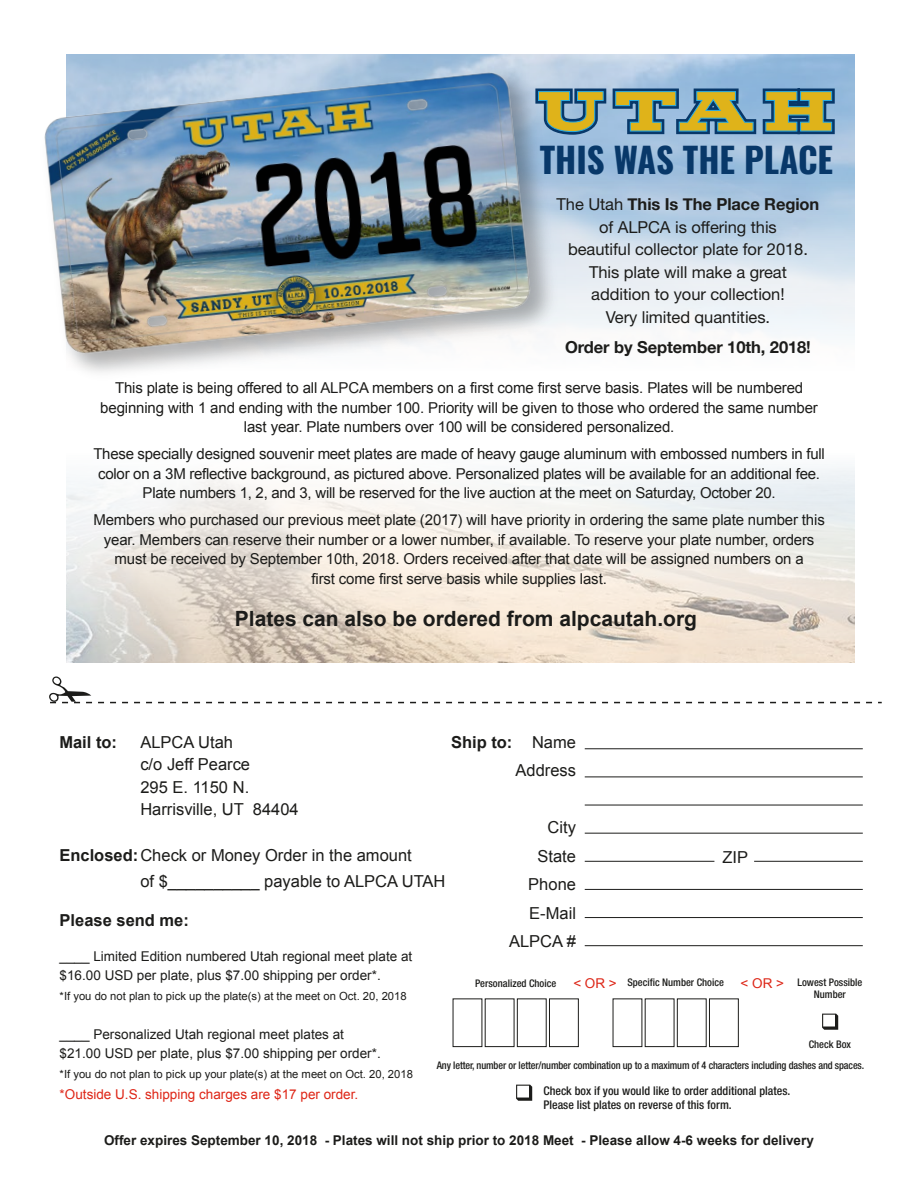
<style>
.page{position:relative;width:918px;height:1188px;background:#fff}
.page>*{position:absolute;margin:0;border:0;box-sizing:border-box;transform-origin:0 0}
.t1{font:700 34.8px "Oswald";color:#083869}
.t2{font:700 21px "Arial";color:#1c1c1a}
.t3{font:16.5px/28.5px "Arial";color:#1c1c1a}
.t4{font:16.5px/22.5px "Helvetica Neue";letter-spacing:-.005em;color:#1c1c1a;text-align:center}
.t5{font:700 16.5px "Helvetica Neue";letter-spacing:-.005em;color:#1c1c1a}
.t6{font:700 16.5px "Arial";color:#1c1c1a}
.t7{font:15px/19.5px "Arial";letter-spacing:-.01em;color:#1c1c1a;text-align:center}
.t8{font:13.5px/19.5px "Arial";color:#1c1c1a}
.t9{font:700 13.5px "Arial";color:#1c1c1a}
.t10{font:13.5px "Arial";color:#de2516}
.t11{font:13.5px "Arial";color:#dd2516}
.t12{font:500 condensed 12px/14.4px "Helvetica Neue";color:#1c1c1a}
.t13{font:11.25px "Arial";color:#1c1c1a}
.t14{font:500 condensed 10.5px/12.6px "Helvetica Neue";letter-spacing:-.01em;color:#1c1c1a;text-align:center}
.s1{font-weight:700}
</style>
<div class="page">
<img style="left:67px;top:54px;width:788px;height:609px">
<svg style="left:66px;top:180px;width:789px;height:473px"></svg>
<svg style="left:49px;top:676px;width:833px;height:27px"></svg>
<div style="left:517px;top:998px;width:30px;height:49px;background:#fff;border:1px solid #1c1c1a"></div>
<div style="left:549px;top:998px;width:30px;height:49px;background:#fff;border:1px solid #1c1c1a"></div>
<div style="left:677px;top:998px;width:30px;height:49px;background:#fff;border:1px solid #1c1c1a"></div>
<div style="left:709px;top:998px;width:30px;height:49px;background:#fff;border:1px solid #1c1c1a"></div>
<hr style="left:585px;top:748px;width:278px;height:1px;background:#1c1c1a">
<hr style="left:585px;top:777px;width:278px;height:1px;background:#1c1c1a">
<hr style="left:585px;top:805px;width:278px;height:1px;background:#1c1c1a">
<hr style="left:585px;top:833px;width:278px;height:1px;background:#1c1c1a">
<hr style="left:585px;top:861px;width:129px;height:1px;background:#1c1c1a">
<hr style="left:754px;top:861px;width:109px;height:1px;background:#1c1c1a">
<hr style="left:585px;top:889px;width:278px;height:1px;background:#1c1c1a">
<hr style="left:585px;top:917px;width:278px;height:1px;background:#1c1c1a">
<hr style="left:585px;top:945px;width:278px;height:1px;background:#1c1c1a">
<svg style="left:822px;top:1014px;width:16px;height:16px"></svg>
<svg style="left:516px;top:1085px;width:16px;height:16px"></svg>
<svg style="left:565px;top:85px;width:273px;height:53px;background:#8b9d83"></svg>
<img style="left:66px;top:60px;width:499px;height:328px">
<img style="left:44px;top:54px;width:506px;height:316px">
<h1 class="t1" style="left:540px;top:141px;width:295px">THIS WAS THE PLACE</h1>
<p class="t4" style="left:557px;top:193px;width:264px">The Utah <span class="s1">This Is The Place Region </span>of ALPCA is offering this<br>beautiful collector plate for 2018.<br>This plate will make a great<br>addition to your collection!<br>Very limited quantities.</p>
<p class="t5" style="left:565px;top:334px;width:247px">Order by September 10th, 2018!</p>
<p class="t7" style="left:100px;top:378px;width:719px">This plate is being offered to all ALPCA members on a first come first serve basis. Plates will be numbered beginning with 1 and ending with the number 100. Priority will be given to those who ordered the same number last year. Plate numbers over 100 will be considered personalized.</p>
<p class="t7" style="left:93px;top:444px;width:733px">These specially designed souvenir meet plates are made of heavy gauge aluminum with embossed numbers in full color on a 3M reflective background, as pictured above. Personalized plates will be available for an additional fee.<br>Plate numbers 1, 2, and 3, will be reserved for the live auction at the meet on Saturday, October 20.</p>
<p class="t7" style="left:93px;top:510px;width:733px">Members who purchased our previous meet plate (2017) will have priority in ordering the same plate number this year. Members can reserve their number or a lower number, if available. To reserve your plate number, orders must be received by September 10th, 2018. Orders received after that date will be assigned numbers on a<br>first come first serve basis while supplies last.</p>
<h2 class="t2" style="left:235px;top:604px;width:464px">Plates can also be ordered from alpcautah.org</h2>
<p class="t6" style="left:59px;top:731px;width:59px">Mail to:</p>
<p class="t3" style="left:140px;top:731px;width:160px;line-height:22.5px">ALPCA Utah<br>c/o Jeff Pearce<br>295 E. 1150 N.<br>Harrisville, UT 84404</p>
<p class="t3" style="left:140px;top:843px;width:307px;line-height:25.5px;text-indent:-81px"><span class="s1">Enclosed:</span> Check or Money Order in the amount<br>of $__________ payable to ALPCA UTAH</p>
<p class="t6" style="left:60px;top:910px;width:131px">Please send me:</p>
<p class="t8" style="left:60px;top:946px;width:354px">____ Limited Edition numbered Utah regional meet plate at $16.00 USD per plate, plus $7.00 shipping per order*.</p>
<p class="t13" style="left:60px;top:989px;width:349px">*If you do not plan to pick up the plate(s) at the meet on Oct. 20, 2018</p>
<p class="t8" style="left:60px;top:1024px;width:323px">____ Personalized Utah regional meet plates at $21.00 USD per plate, plus $7.00 shipping per order*.</p>
<p class="t13" style="left:60px;top:1067px;width:355px">*If you do not plan to pick up your plate(s) at the meet on Oct. 20, 2018</p>
<p class="t10" style="left:60px;top:1085px;width:300px">*Outside U.S. shipping charges are $17 per order.</p>
<p class="t3" style="left:451px;top:728px;width:127px;text-align:right"><span class="s1">Ship to:</span> Name<br>Address</p>
<p class="t3" style="left:509px;top:814px;width:68px;text-align:right">City<br>State<br>Phone<br>E-Mail<br>ALPCA #</p>
<p class="t3" style="left:723px;top:843px;width:27px">ZIP</p>
<p class="t11" style="left:573px;top:974px;width:45px">&lt; OR &gt;</p>
<p class="t11" style="left:741px;top:974px;width:45px">&lt; OR &gt;</p>
<p class="t14" style="left:627px;top:976px;width:98px">Specific Number Choice</p>
<p class="t14" style="left:797px;top:976px;width:67px">Lowest Possible<br>Number</p>
<p class="t14" style="left:475px;top:977px;width:83px">Personalized Choice</p>
<p class="t14" style="left:809px;top:1038px;width:44px">Check Box</p>
<p class="t14" style="left:437px;top:1059px;width:429px">Any letter, number or letter/number combination up to a maximum of 4 characters including dashes and spaces.</p>
<p class="t12" style="left:543px;top:1083px;width:248px">Check box if you would like to order additional plates.<br>Please list plates on reverse of this form.</p>
<p class="t9" style="left:104px;top:1131px;width:711px">Offer expires September 10, 2018 - Plates will not ship prior to 2018 Meet - Please allow 4-6 weeks for delivery</p>
</div>
